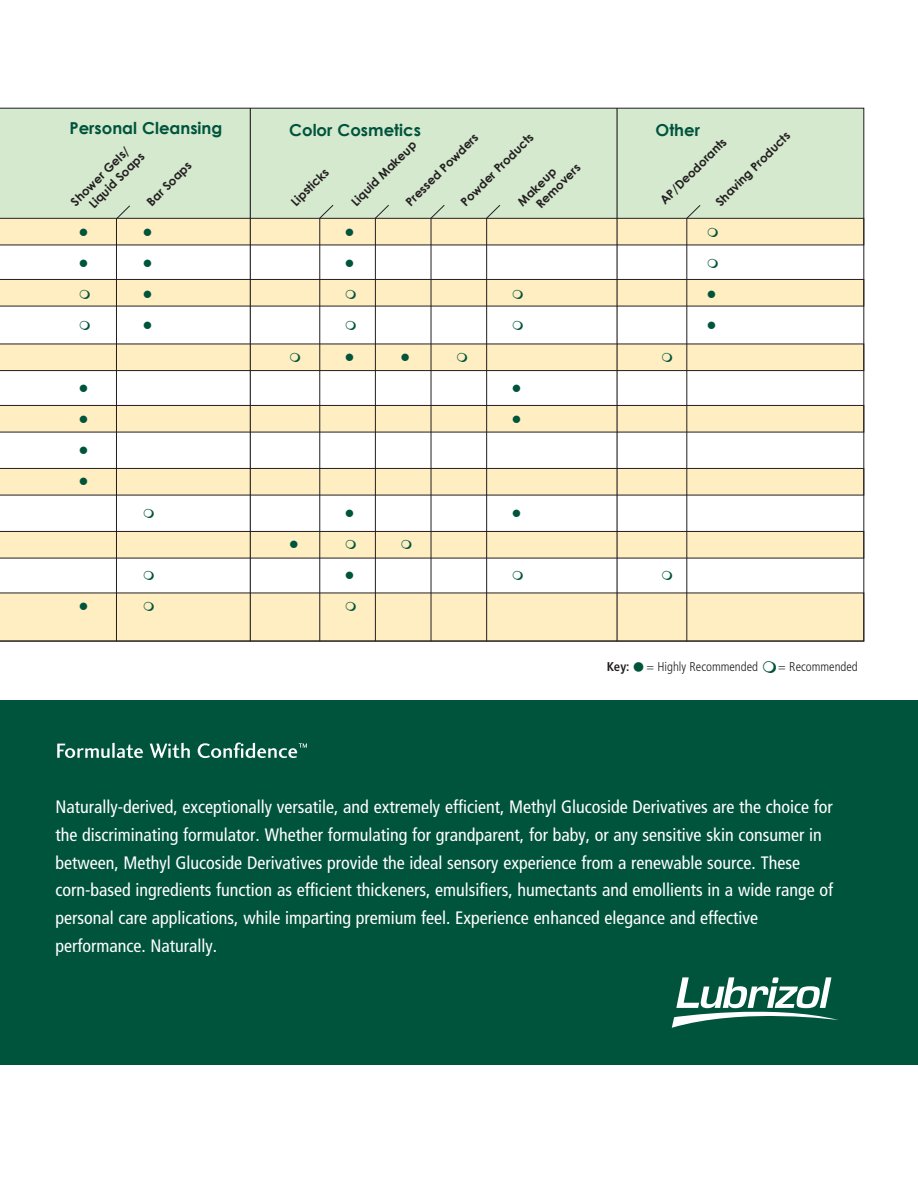
<style>
.page{position:relative;width:918px;height:1188px;background:#fff}
.page>*{position:absolute;margin:0;border:0;box-sizing:border-box;transform-origin:0 0}
.t1{font:condensed 18px/27.8px "Frutiger LT Std";color:#fff}
.Product_Name{font:700 16.5px "Century Gothic";color:#00543c}
.Product_Name-2{font:16.5px "Wingdings";color:#00543c}
.t2{font:300 condensed 12.75px "Frutiger LT Std";color:#231f20}
.Product_Name-3{font:12.75px "Wingdings";color:#00543c}
.t3{font:700 condensed 12.75px "Frutiger LT Std";color:#231f20}
.t4{font:700 12px/14.4px "Century Gothic";color:#231f20}
</style>
<div class="page">
<div style="left:0;top:108px;width:864px;height:96px;background:#d5e9cf"></div>
<div style="left:0;top:700px;width:918px;height:364px;background:#00543c"></div>
<hr style="left:250px;top:108px;width:1px;height:533px;background:#231f20">
<hr style="left:616px;top:108px;width:2px;height:533px;background:#231f20">
<svg style="left:57px;top:744px;width:53px;height:14px"></svg>
<hr style="left:112px;top:743px;width:3px;height:15px;background:#fff">
<svg style="left:117px;top:745px;width:26px;height:13px"></svg>
<svg style="left:150px;top:743px;width:40px;height:15px"></svg>
<svg style="left:198px;top:743px;width:109px;height:15px"></svg>
<svg style="left:672px;top:977px;width:166px;height:51px"></svg>
<svg style="left:0;top:204px;width:864px;height:438px"></svg>
<p class="Product_Name" style="left:69px;top:118px;width:154px">Personal Cleansing</p>
<p class="Product_Name" style="left:289px;top:119px;width:133px">Color Cosmetics</p>
<p class="Product_Name" style="left:656px;top:119px;width:46px">Other</p>
<p class="t4" style="left:657px;top:197px;width:90px;rotate:-45deg">AP/Deodorants</p>
<p class="t4" style="left:712px;top:199px;width:101px;rotate:-45deg">Shaving Products</p>
<p class="t4" style="left:457px;top:198px;width:99px;rotate:-45deg">Powder Products</p>
<p class="t4" style="left:403px;top:198px;width:98px;rotate:-45deg">Pressed Powders</p>
<p class="t4" style="left:348px;top:198px;width:88px;rotate:-45deg">Liquid Makeup</p>
<p class="t4" style="left:75px;top:190px;width:74px;text-indent:-11px;rotate:-45deg">Shower Gels/<br>Liquid Soaps</p>
<p class="t4" style="left:144px;top:198px;width:59px;rotate:-45deg">Bar Soaps</p>
<p class="t4" style="left:522px;top:191px;width:59px;text-indent:-11px;rotate:-45deg">Makeup<br>Removers</p>
<p class="t4" style="left:288px;top:198px;width:49px;rotate:-45deg">Lipsticks</p>
<p class="Product_Name-3" style="left:79px;top:225px;width:11px">●</p>
<p class="Product_Name-3" style="left:79px;top:257px;width:11px">●</p>
<p class="Product_Name-3" style="left:79px;top:381px;width:11px">●</p>
<p class="Product_Name-3" style="left:79px;top:413px;width:11px">●</p>
<p class="Product_Name-3" style="left:79px;top:444px;width:11px">●</p>
<p class="Product_Name-3" style="left:79px;top:475px;width:11px">●</p>
<p class="Product_Name-3" style="left:79px;top:600px;width:11px">●</p>
<p class="Product_Name-3" style="left:143px;top:225px;width:11px">●</p>
<p class="Product_Name-3" style="left:143px;top:257px;width:11px">●</p>
<p class="Product_Name-3" style="left:143px;top:288px;width:11px">●</p>
<p class="Product_Name-3" style="left:143px;top:319px;width:11px">●</p>
<p class="Product_Name-3" style="left:345px;top:225px;width:11px">●</p>
<p class="Product_Name-3" style="left:345px;top:257px;width:11px">●</p>
<p class="Product_Name-3" style="left:345px;top:350px;width:11px">●</p>
<p class="Product_Name-3" style="left:400px;top:350px;width:11px">●</p>
<p class="Product_Name-3" style="left:289px;top:537px;width:11px">●</p>
<p class="Product_Name-3" style="left:345px;top:506px;width:11px">●</p>
<p class="Product_Name-3" style="left:345px;top:569px;width:11px">●</p>
<p class="Product_Name-3" style="left:512px;top:381px;width:11px">●</p>
<p class="Product_Name-3" style="left:512px;top:413px;width:11px">●</p>
<p class="Product_Name-3" style="left:512px;top:506px;width:11px">●</p>
<p class="Product_Name-3" style="left:707px;top:288px;width:11px">●</p>
<p class="Product_Name-3" style="left:707px;top:319px;width:11px">●</p>
<p class="t3" style="left:607px;top:659px;width:24px">Key:</p>
<p class="t2" style="left:646px;top:660px;width:113px">= Highly Recommended</p>
<p class="t2" style="left:778px;top:660px;width:81px">= Recommended</p>
<p class="Product_Name-2" style="left:632px;top:658px;width:14px">●</p>
<p class="t1" style="left:56px;top:793px;width:779px">Naturally-derived, exceptionally versatile, and extremely efficient, Methyl Glucoside Derivatives are the choice for the discriminating formulator. Whether formulating for grandparent, for baby, or any sensitive skin consumer in between, Methyl Glucoside Derivatives provide the ideal sensory experience from a renewable source. These corn-based ingredients function as efficient thickeners, emulsifiers, humectants and emollients in a wide range of personal care applications, while imparting premium feel. Experience enhanced elegance and effective performance. Naturally.</p>
</div>
